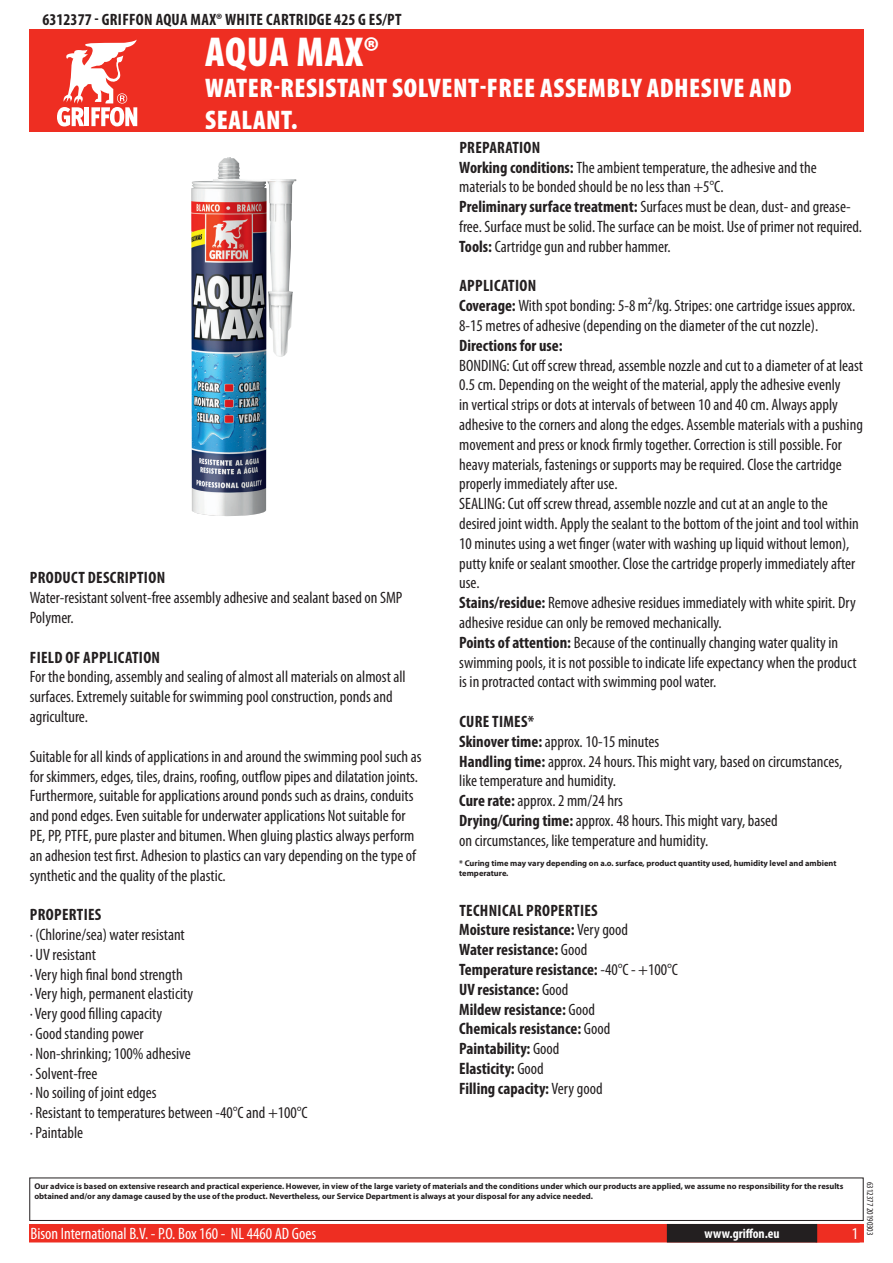
<style>
.page{position:relative;width:893px;height:1263px;background:#fff}
.page>*{position:absolute;margin:0;border:0;box-sizing:border-box;transform-origin:0 0}
.t1{font:900 condensed 42px "Myriad Pro";color:#fff}
.t2{font:900 condensed 27px/32.4px "Myriad Pro";letter-spacing:.02em;color:#fff}
.t3{font:condensed 16.5px/19.8px "Myriad Pro";color:#231f20}
.t4{font:700 condensed 16.5px/19.8px "Myriad Pro";color:#231f20}
.t5{font:700 condensed 16.5px "Myriad Pro";letter-spacing:.02em;color:#231f20}
.t6{font:condensed 16.5px "Myriad Pro";color:#fff}
.t7{font:700 condensed 13.5px "Myriad Pro";color:#fff}
.t8{font:condensed 9px "Myriad Pro";color:#231f20}
.t9{font:700 8.4px/10.1px "Myriad Pro";color:#231f20}
.s1{font-weight:700}
.s2{font-weight:400}
</style>
<div class="page">
<div style="left:30px;top:1225px;width:833px;height:17px;background:#ee2e22"></div>
<div style="left:29px;top:1224px;width:835px;height:18px;border:2px solid #ee2e22"></div>
<div style="left:816px;top:1224px;width:44px;height:18px;border:2px solid #ee2e22"></div>
<div style="left:668px;top:1225px;width:148px;height:17px;background:#231f20"></div>
<div style="left:667px;top:1224px;width:150px;height:18px;border:2px solid #231f20"></div>
<div style="left:29px;top:1177px;width:835px;height:44px;border:1px solid #231f20"></div>
<div style="left:30px;top:30px;width:834px;height:102px;background:#ee2e22"></div>
<svg style="left:57px;top:39px;width:80px;height:87px"></svg>
<img style="left:191px;top:157px;width:105px;height:359px">
<p class="t5" style="left:43px;top:9px;width:360px">6312377 - Griffon Aqua Max® White Cartridge 425 g ES/PT</p>
<h1 class="t1" style="left:205px;top:25px;width:175px">AQUA MAX®</h1>
<h2 class="t2" style="left:205px;top:71px;width:588px">WATER-RESISTANT SOLVENT-FREE ASSEMBLY ADHESIVE AND<br>SEALANT.</h2>
<p class="t5" style="left:30px;top:568px;width:137px">Product description</p>
<p class="t3" style="left:30px;top:588px;width:374px">Water-resistant solvent-free assembly adhesive and sealant based on SMP<br>Polymer.</p>
<p class="t5" style="left:30px;top:647px;width:132px">Field of application</p>
<p class="t3" style="left:30px;top:667px;width:378px">For the bonding, assembly and sealing of almost all materials on almost all surfaces. Extremely suitable for swimming pool construction, ponds and agriculture.</p>
<p class="t3" style="left:30px;top:746px;width:393px">Suitable for all kinds of applications in and around the swimming pool such as for skimmers, edges, tiles, drains, roofing, outflow pipes and dilatation joints.<br>Furthermore, suitable for applications around ponds such as drains, conduits and pond edges. Even suitable for underwater applications Not suitable for PE, PP, PTFE, pure plaster and bitumen. When gluing plastics always perform an adhesion test first. Adhesion to plastics can vary depending on the type of synthetic and the quality of the plastic.</p>
<p class="t5" style="left:30px;top:904px;width:72px">Properties</p>
<p class="t3" style="left:30px;top:924px;width:279px">· (Chlorine/sea) water resistant<br>· UV resistant<br>· Very high final bond strength<br>· Very high, permanent elasticity<br>· Very good filling capacity<br>· Good standing power<br>· Non-shrinking; 100% adhesive<br>· Solvent-free<br>· No soiling of joint edges<br>· Resistant to temperatures between -40°C and +100°C · Paintable</p>
<p class="t3" style="left:459px;top:137px;width:404px"><span class="s1">Preparation<br>Working conditions:</span> The ambient temperature, the adhesive and the materials to be bonded should be no less than +5°C.<br><span class="s1">Preliminary surface treatment:</span> Surfaces must be clean, dust- and grease&shy;free. Surface must be solid. The surface can be moist. Use of primer not required.<br><span class="s1">Tools:</span> Cartridge gun and rubber hammer.</p>
<p class="t3" style="left:459px;top:276px;width:398px"><span class="s1">Application<br>Coverage:</span> With spot bonding: 5-8 m²/kg. Stripes: one cartridge issues approx.<br>8-15 metres of adhesive (depending on the diameter of the cut nozzle).</p>
<p class="t5" style="left:459px;top:335px;width:105px">Directions for use:</p>
<p class="t3" style="left:459px;top:355px;width:405px">BONDING: Cut off screw thread, assemble nozzle and cut to a diameter of at least 0.5 cm. Depending on the weight of the material, apply the adhesive evenly<br>in vertical strips or dots at intervals of between 10 and 40 cm. Always apply adhesive to the corners and along the edges. Assemble materials with a pushing movement and press or knock firmly together. Correction is still possible. For heavy materials, fastenings or supports may be required. Close the cartridge properly immediately after use.<br>SEALING: Cut off screw thread, assemble nozzle and cut at an angle to the desired joint width. Apply the sealant to the bottom of the joint and tool within 10 minutes using a wet finger (water with washing up liquid without lemon), putty knife or sealant smoother. Close the cartridge properly immediately after use.<br><span class="s1">Stains/residue:</span> Remove adhesive residues immediately with white spirit. Dry adhesive residue can only be removed mechanically.<br><span class="s1">Points of attention:</span> Because of the continually changing water quality in swimming pools, it is not possible to indicate life expectancy when the product is in protracted contact with swimming pool water.</p>
<p class="t3" style="left:459px;top:711px;width:384px"><span class="s1">Cure times*<br>Skinover time:</span> approx. 10-15 minutes<br><span class="s1">Handling time:</span> approx. 24 hours. This might vary, based on circumstances, like temperature and humidity.<br><span class="s1">Cure rate:</span> approx. 2 mm/24 hrs<br><span class="s1">Drying/Curing time:</span> approx. 48 hours. This might vary, based<br>on circumstances, like temperature and humidity.</p>
<p class="t9" style="left:459px;top:858px;width:379px">* Curing time may vary depending on a.o. surface, product quantity used, humidity level and ambient temperature.</p>
<p class="t4" style="left:459px;top:900px;width:220px">Technical properties<br>Moisture resistance: <span class="s2">Very good<br></span>Water resistance: <span class="s2">Good<br></span>Temperature resistance: <span class="s2">-40°C - +100°C<br></span>UV resistance: <span class="s2">Good<br></span>Mildew resistance: <span class="s2">Good<br></span>Chemicals resistance: <span class="s2">Good<br></span>Paintability: <span class="s2">Good<br></span>Elasticity: <span class="s2">Good<br></span>Filling capacity: <span class="s2">Very good</span></p>
<p class="t9" style="left:34px;top:1181px;width:810px">Our advice is based on extensive research and practical experience. However, in view of the large variety of materials and the conditions under which our products are applied, we assume no responsibility for the results obtained and/or any damage caused by the use of the product. Nevertheless, our Service Department is always at your disposal for any advice needed.</p>
<p class="t6" style="left:31px;top:1224px;width:287px">Bison International B.V. - P.O. Box 160 - NL 4460 AD Goes</p>
<p class="t7" style="left:704px;top:1225px;width:77px">www.griffon.eu</p>
<p class="t6" style="left:852px;top:1224px;width:8px">1</p>
<p class="t8" style="left:875px;top:1182px;width:55px;rotate:90deg">6312377 20190303</p>
</div>
